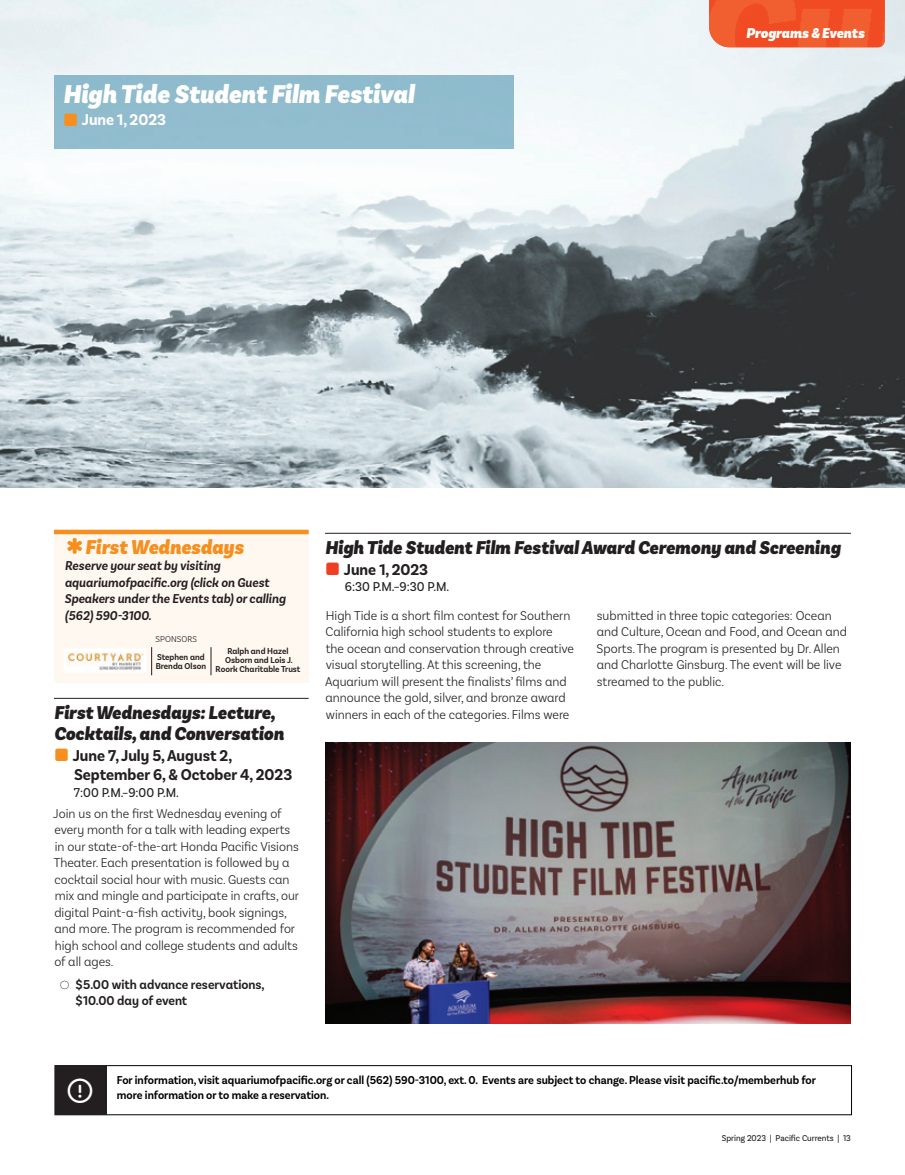
<style>
.page{position:relative;width:905px;height:1175px;background:#fff}
.page>*{position:absolute;margin:0;border:0;box-sizing:border-box;transform-origin:0 0}
.EV_-_Title_-_First{font:italic 900 27px "Basic Sans Narrow";color:#fff}
.Font_Awesome_Icon{font:24.6px "Font Awesome 6 Pro";color:#fff}
.EV_-_Header_GS{font:italic 900 21px "Basic Sans Narrow";color:#f68f1e}
.EV_-_Title{font:italic 900 19.5px/21px "Basic Sans Narrow";color:#231f20}
.t1{font:700 16.5px/19.8px "Basic Sans Alt Narrow";color:#231f20}
.t2{font:700 16.5px "Basic Sans Alt Narrow";color:#fff}
.t3{font:italic 900 15px "Basic Sans Narrow";color:#fff}
.EV_-_Text{font:300 13.5px/16.5px "Basic Sans Alt Narrow";color:#231f20}
.EV_-_Header_-_Subtex{font:italic 600 13.5px/16.5px "Basic Sans Narrow";color:#231f20}
.t4{font:600 13.5px/16.5px "Basic Sans Alt Narrow";color:#231f20}
.t5{font:13.5px "Basic Sans Alt Narrow";color:#231f20}
.Basic_-_Info{font:600 12px "Basic Sans Narrow";color:#000001}
.t6{font:600 9px/9px "Basic Sans Alt Narrow";color:#231f20;text-align:center}
.t7{font:9px "Basic Sans Narrow";color:#231f20}
.t8{font:300 9px "Basic Sans Alt Narrow";letter-spacing:.01em;color:#231f20}
.s1{color:#f68f1e}
.s2{color:#ef3e22}
</style>
<div class="page">
<div style="left:54px;top:531px;width:255px;height:151px;background:#fef8f0"></div>
<hr style="left:54px;top:530px;width:255px;height:4px;background:#f68f1e">
<svg style="left:67px;top:538px;width:15px;height:15px"></svg>
<hr style="left:54px;top:698px;width:255px;height:1px;background:#231f20">
<svg style="left:211px;top:647px;width:1px;height:28px"></svg>
<svg style="left:64px;top:647px;width:88px;height:28px"></svg>
<img style="left:0;top:0;width:904px;height:488px">
<div style="left:54px;top:75px;width:459px;height:73px;background:#90bcce"></div>
<div style="left:55px;top:1065px;width:796px;height:49px;border:1px solid #000001"></div>
<div style="left:55px;top:1065px;width:51px;height:49px;background:#231f20"></div>
<hr style="left:325px;top:533px;width:526px;height:1px;background:#231f20">
<img style="left:325px;top:742px;width:525px;height:281px">
<img style="left:709px;top:0;width:175px;height:47px">
<p class="EV_-_Title_-_First" style="left:63px;top:79px;width:352px">High Tide Student Film Festival</p>
<p class="t2" style="left:65px;top:110px;width:103px"><span class="s1">⏹</span> June 1, 2023</p>
<p class="t3" style="left:746px;top:24px;width:120px">Programs &amp; Events</p>
<p class="EV_-_Header_GS" style="left:85px;top:535px;width:160px">First Wednesdays</p>
<p class="EV_-_Header_-_Subtex" style="left:64px;top:558px;width:223px">Reserve your seat by visiting aquariumofpacific.org (click on Guest<br>Speakers under the Events tab) or calling (562) 590-3100.</p>
<p class="t8" style="left:155px;top:634px;width:43px">SPONSORS</p>
<p class="t6" style="left:156px;top:652px;width:52px;text-align:left">Stephen and<br>Brenda Olson</p>
<p class="t6" style="left:215px;top:646px;width:86px">Ralph and Hazel<br>Osborn and Lois J.<br>Roork Charitable Trust</p>
<p class="EV_-_Title" style="left:54px;top:703px;width:231px">First Wednesdays: Lecture,<br>Cocktails, and Conversation</p>
<p class="t1" style="left:74px;top:746px;width:220px;text-indent:-18px"><span class="s1">⏹</span> June 7, July 5, August 2,<br>September 6, &amp; October 4, 2023</p>
<p class="t5" style="left:74px;top:785px;width:106px">7:00 P.M.–9:00 P.M.</p>
<p class="EV_-_Text" style="left:53px;top:805px;width:247px">Join us on the first Wednesday evening of every month for a talk with leading experts in our state-of-the-art Honda Pacific Visions Theater. Each presentation is followed by a cocktail social hour with music. Guests can mix and mingle and participate in crafts, our digital Paint-a-fish activity, book signings, and more. The program is recommended for high school and college students and adults of all ages.</p>
<p class="t4" style="left:75px;top:976px;width:191px">$5.00 with advance reservations, $10.00 day of event</p>
<p class="EV_-_Title" style="left:325px;top:538px;width:516px">High Tide Student Film Festival Award Ceremony and Screening</p>
<p class="t1" style="left:326px;top:560px;width:103px"><span class="s2">⏹</span> June 1, 2023</p>
<p class="t5" style="left:345px;top:579px;width:106px">6:30 P.M.–9:30 P.M.</p>
<p class="EV_-_Text" style="left:325px;top:607px;width:250px">High Tide is a short film contest for Southern California high school students to explore<br>the ocean and conservation through creative visual storytelling. At this screening, the Aquarium will present the finalists’ films and announce the gold, silver, and bronze award winners in each of the categories. Films were</p>
<p class="EV_-_Text" style="left:596px;top:607px;width:252px">submitted in three topic categories: Ocean and Culture, Ocean and Food, and Ocean and Sports. The program is presented by Dr. Allen and Charlotte Ginsburg. The event will be live streamed to the public.</p>
<p class="Basic_-_Info" style="left:117px;top:1073px;width:700px">For information, visit aquariumofpacific.org or call (562) 590-3100, ext. 0. Events are subject to change. Please visit pacific.to/memberhub for</p>
<p class="Font_Awesome_Icon" style="left:68px;top:1078px;width:26px">●▼□■●</p>
<p class="Basic_-_Info" style="left:117px;top:1088px;width:214px">more information or to make a reservation.</p>
<p class="t7" style="left:721px;top:1133px;width:131px">Spring 2023 | Pacific Currents | 13</p>
</div>
